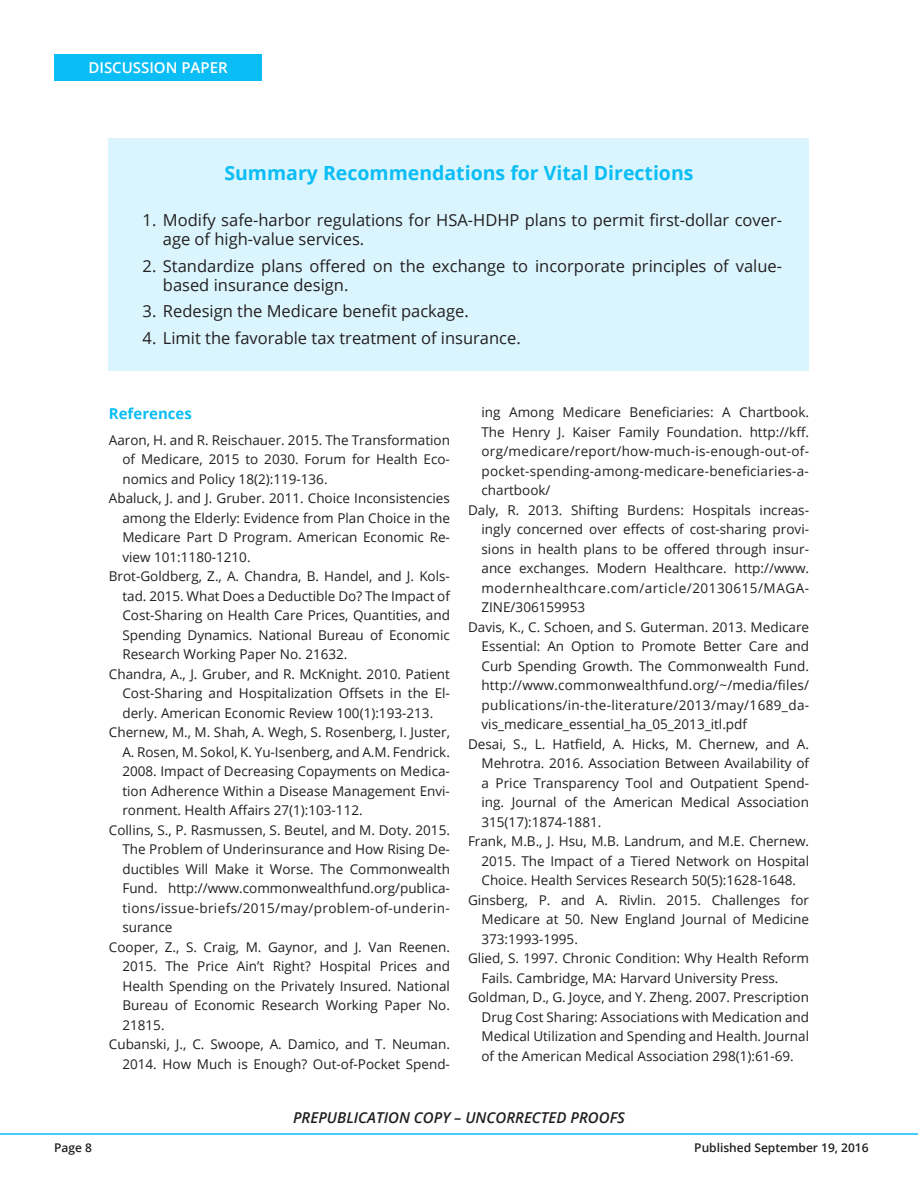
<style>
.page{position:relative;width:918px;height:1188px;background:#fff}
.page>*{position:absolute;margin:0;border:0;box-sizing:border-box;transform-origin:0 0}
.No_indent{font:700 19.5px "Open Sans";color:#0abdf5}
.t1{font:16.5px/19.5px "Open Sans";color:#231f20}
.t2{font:italic 600 15px "Open Sans";color:#231f20}
.t3{font:600 15px "Open Sans";color:#fff}
.A-head{font:700 15px "Open Sans";color:#0abdf5}
.References{font:13.5px/19.5px "Open Sans";color:#231f20;text-align:justify}
.t4{font:600 12px "Open Sans";color:#231f20}
</style>
<div class="page">
<hr style="left:0;top:1133px;width:918px;height:2px;background:#0abdf5">
<div style="left:55px;top:54px;width:207px;height:27px;background:#0abdf5"></div>
<div style="left:109px;top:138px;width:700px;height:233px;background:#daf5fd"></div>
<p class="t3" style="left:88px;top:58px;width:141px">DISCUSSION PAPER</p>
<p class="No_indent" style="left:224px;top:159px;width:471px">Summary Recommendations for Vital Directions</p>
<p class="t1" style="left:163px;top:210px;width:621px;text-indent:-20px">1. Modify safe-harbor regulations for HSA-HDHP plans to permit first-dollar cover&shy;age of high-value services.</p>
<p class="t1" style="left:163px;top:255px;width:621px;text-indent:-20px">2. Standardize plans offered on the exchange to incorporate principles of value&shy;based insurance design.</p>
<p class="t1" style="left:143px;top:301px;width:328px">3. Redesign the Medicare benefit package.</p>
<p class="t1" style="left:143px;top:327px;width:380px">4. Limit the favorable tax treatment of insurance.</p>
<p class="A-head" style="left:109px;top:403px;width:84px">References</p>
<p class="References" style="left:122px;top:430px;width:329px;text-indent:-14px">Aaron, H. and R. Reischauer. 2015. The Transformation of Medicare, 2015 to 2030. Forum for Health Eco&shy;nomics and Policy 18(2):119-136.</p>
<p class="References" style="left:122px;top:488px;width:329px;text-indent:-14px">Abaluck, J. and J. Gruber. 2011. Choice Inconsistencies among the Elderly: Evidence from Plan Choice in the Medicare Part D Program. American Economic Re&shy;view 101:1180-1210.</p>
<p class="References" style="left:122px;top:566px;width:329px;text-indent:-14px">Brot-Goldberg, Z., A. Chandra, B. Handel, and J. Kols&shy;tad. 2015. What Does a Deductible Do? The Impact of Cost-Sharing on Health Care Prices, Quantities, and Spending Dynamics. National Bureau of Economic Research Working Paper No. 21632.</p>
<p class="References" style="left:122px;top:664px;width:329px;text-indent:-14px">Chandra, A., J. Gruber, and R. McKnight. 2010. Patient Cost-Sharing and Hospitalization Offsets in the El&shy;derly. American Economic Review 100(1):193-213.</p>
<p class="References" style="left:122px;top:722px;width:329px;text-indent:-14px">Chernew, M., M. Shah, A. Wegh, S. Rosenberg, I. Juster, A. Rosen, M. Sokol, K. Yu-Isenberg, and A.M. Fendrick.<br>2008. Impact of Decreasing Copayments on Medica&shy;tion Adherence Within a Disease Management Envi&shy;ronment. Health Affairs 27(1):103-112.</p>
<p class="References" style="left:122px;top:820px;width:329px;text-indent:-14px">Collins, S., P. Rasmussen, S. Beutel, and M. Doty. 2015.<br>The Problem of Underinsurance and How Rising De&shy;ductibles Will Make it Worse. The Commonwealth Fund. http://www.commonwealthfund.org/publica&shy;tions/issue-briefs/2015/may/problem-of-underin&shy;surance</p>
<p class="References" style="left:122px;top:937px;width:329px;text-indent:-14px">Cooper, Z., S. Craig, M. Gaynor, and J. Van Reenen.<br>2015. The Price Ain’t Right? Hospital Prices and Health Spending on the Privately Insured. National Bureau of Economic Research Working Paper No.<br>21815.</p>
<p class="References" style="left:109px;top:1034px;width:343px;text-align:right">Cubanski, J., C. Swoope, A. Damico, and T. Neuman.<br>2014. How Much is Enough? Out-of-Pocket Spend-</p>
<p class="References" style="left:482px;top:402px;width:329px">ing Among Medicare Beneficiaries: A Chartbook.<br>The Henry J. Kaiser Family Foundation. http://kff. org/medicare/report/how-much-is-enough-out-of&shy;pocket-spending-among-medicare-beneficiaries-a&shy;chartbook/</p>
<p class="References" style="left:482px;top:500px;width:329px;text-indent:-14px">Daly, R. 2013. Shifting Burdens: Hospitals increas&shy;ingly concerned over effects of cost-sharing provi&shy;sions in health plans to be offered through insur&shy;ance exchanges. Modern Healthcare. http://www. modernhealthcare.com/article/20130615/MAGA-ZINE/306159953</p>
<p class="References" style="left:482px;top:617px;width:329px;text-indent:-14px">Davis, K., C. Schoen, and S. Guterman. 2013. Medicare Essential: An Option to Promote Better Care and Curb Spending Growth. The Commonwealth Fund. http://www.commonwealthfund.org/~/media/files/ publications/in-the-literature/2013/may/1689_da&shy;vis_medicare_essential_ha_05_2013_itl.pdf</p>
<p class="References" style="left:482px;top:734px;width:329px;text-indent:-14px">Desai, S., L. Hatfield, A. Hicks, M. Chernew, and A.<br>Mehrotra. 2016. Association Between Availability of a Price Transparency Tool and Outpatient Spend&shy;ing. Journal of the American Medical Association 315(17):1874-1881.</p>
<p class="References" style="left:482px;top:831px;width:329px;text-indent:-14px">Frank, M.B., J. Hsu, M.B. Landrum, and M.E. Chernew.<br>2015. The Impact of a Tiered Network on Hospital Choice. Health Services Research 50(5):1628-1648.</p>
<p class="References" style="left:482px;top:890px;width:329px;text-indent:-14px">Ginsberg, P. and A. Rivlin. 2015. Challenges for Medicare at 50. New England Journal of Medicine 373:1993-1995.</p>
<p class="References" style="left:482px;top:948px;width:329px;text-indent:-14px">Glied, S. 1997. Chronic Condition: Why Health Reform<br>Fails. Cambridge, MA: Harvard University Press.</p>
<p class="References" style="left:482px;top:987px;width:329px;text-indent:-14px">Goldman, D., G. Joyce, and Y. Zheng. 2007. Prescription Drug Cost Sharing: Associations with Medication and Medical Utilization and Spending and Health. Journal of the American Medical Association 298(1):61-69.</p>
<p class="t2" style="left:293px;top:1107px;width:333px">PREPUBLICATION COPY – UNCORRECTED PROOFS</p>
<p class="t4" style="left:54px;top:1140px;width:39px">Page 8</p>
<p class="t4" style="left:694px;top:1140px;width:176px">Published September 19, 2016</p>
</div>
